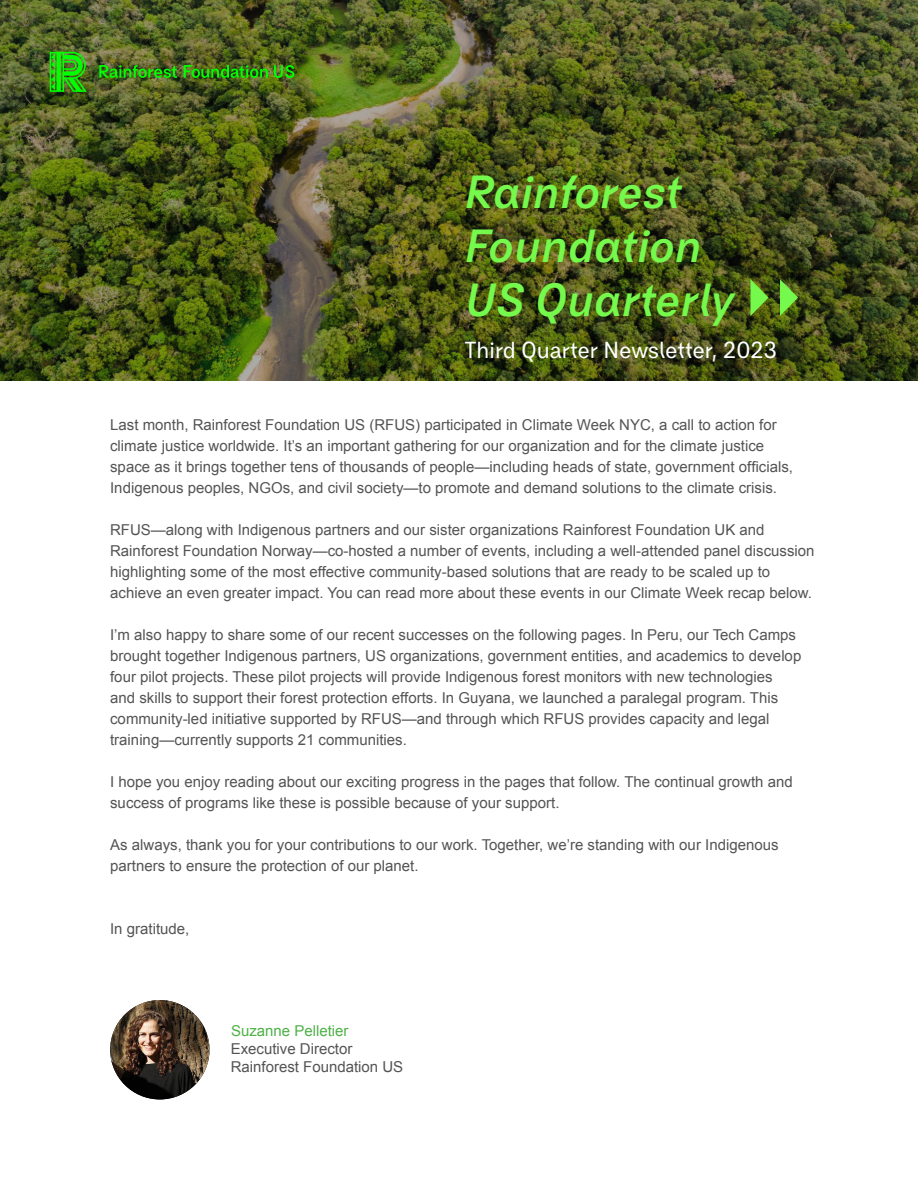
<style>
.page{position:relative;width:918px;height:1188px;background:#fff}
.page>*{position:absolute;margin:0;border:0;box-sizing:border-box;transform-origin:0 0}
.t1{font:italic 700 45px/54px "BC Falster Grotesk LM";color:#75f94c}
.t2{font:22.5px "BC Falster Grotesk RB";letter-spacing:-.005em;color:#fff}
.t3{font:15px/21px "Arial";color:#545454}
.t4{font:15px "Arial";color:#4eb247}
</style>
<div class="page">
<img style="left:0;top:0;width:918px;height:380px">
<img style="left:110px;top:1000px;width:100px;height:99px;border-radius:50px">
<svg style="left:750px;top:279px;width:19px;height:37px"></svg>
<svg style="left:780px;top:279px;width:18px;height:37px"></svg>
<svg style="left:50px;top:52px;width:37px;height:40px"></svg>
<svg style="left:274px;top:65px;width:20px;height:13px"></svg>
<svg style="left:99px;top:65px;width:78px;height:13px"></svg>
<svg style="left:184px;top:65px;width:84px;height:13px"></svg>
<p class="t1" style="left:464px;top:164px;width:239px">Rainforest<br>Foundation</p>
<p class="t1" style="left:464px;top:272px;width:271px">US Quarterly</p>
<p class="t2" style="left:464px;top:336px;width:315px">Third Quarter Newsletter, 2023</p>
<p class="t3" style="left:110px;top:414px;width:684px">Last month, Rainforest Foundation US (RFUS) participated in Climate Week NYC, a call to action for climate justice worldwide. It’s an important gathering for our organization and for the climate justice space as it brings together tens of thousands of people—including heads of state, government officials, Indigenous peoples, NGOs, and civil society—to promote and demand solutions to the climate crisis.</p>
<p class="t3" style="left:110px;top:519px;width:706px">RFUS—along with Indigenous partners and our sister organizations Rainforest Foundation UK and Rainforest Foundation Norway—co-hosted a number of events, including a well-attended panel discussion highlighting some of the most effective community-based solutions that are ready to be scaled up to achieve an even greater impact. You can read more about these events in our Climate Week recap below.</p>
<p class="t3" style="left:110px;top:624px;width:693px">I’m also happy to share some of our recent successes on the following pages. In Peru, our Tech Camps brought together Indigenous partners, US organizations, government entities, and academics to develop four pilot projects. These pilot projects will provide Indigenous forest monitors with new technologies and skills to support their forest protection efforts. In Guyana, we launched a paralegal program. This community-led initiative supported by RFUS—and through which RFUS provides capacity and legal training—currently supports 21 communities.</p>
<p class="t3" style="left:110px;top:771px;width:684px">I hope you enjoy reading about our exciting progress in the pages that follow. The continual growth and success of programs like these is possible because of your support.</p>
<p class="t3" style="left:110px;top:834px;width:670px">As always, thank you for your contributions to our work. Together, we’re standing with our Indigenous partners to ensure the protection of our planet.</p>
<p class="t3" style="left:110px;top:918px;width:81px">In gratitude,</p>
<p class="t4" style="left:231px;top:1021px;width:119px">Suzanne Pelletier</p>
<p class="t3" style="left:231px;top:1038px;width:123px">Executive Director</p>
<p class="t3" style="left:231px;top:1056px;width:174px">Rainforest Foundation US</p>
</div>
